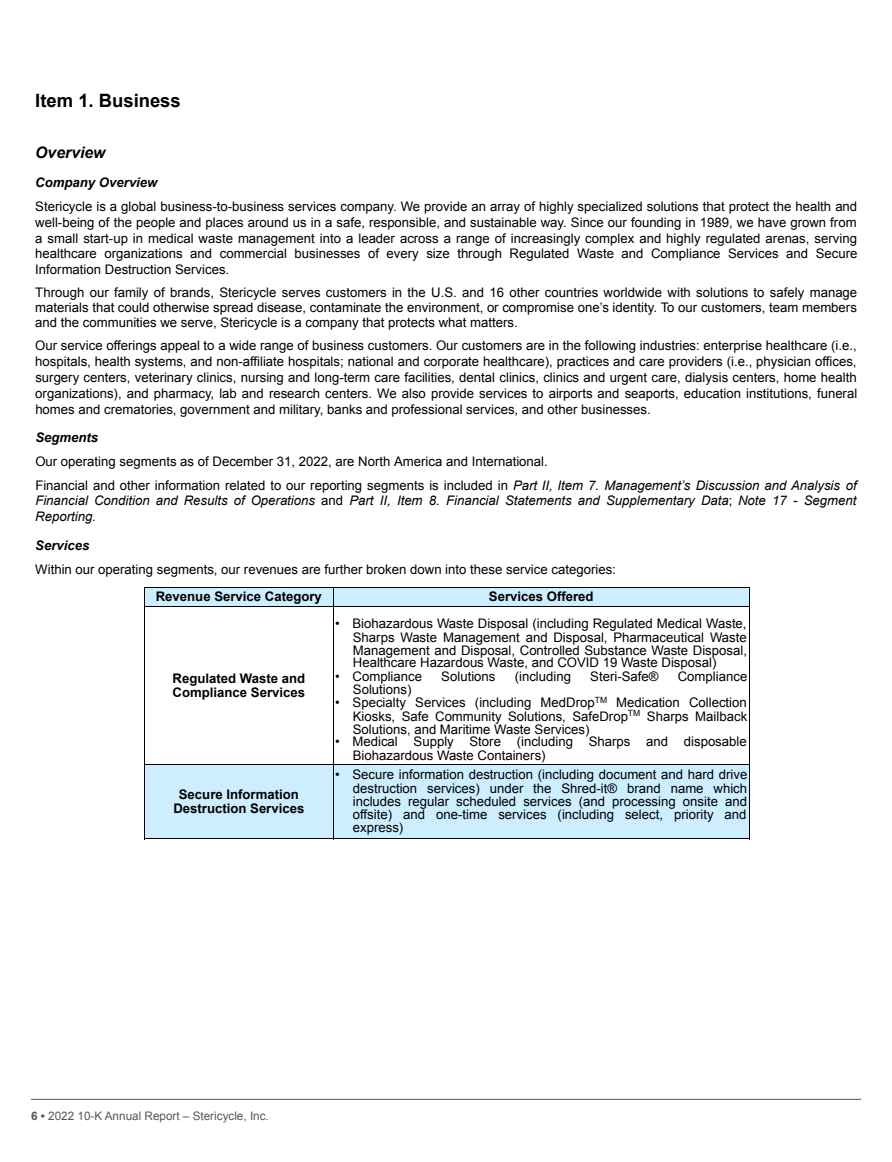
<style>
.page{position:relative;width:892px;height:1162px;background:#fff}
.page>*{position:absolute;margin:0;border:0;box-sizing:border-box;transform-origin:0 0}
.t1{font:700 18.45px "Arial";color:#000}
.t2{font:italic 700 15.75px "Arial";color:#000}
.t3{font:13.2px/15.8px "Arial";color:#000}
.t4{font:italic 13.2px/15.8px "Arial";color:#000}
.t5{font:700 13.2px/13.8px "Arial";color:#000}
.t6{font:11.7px "Arial";color:#57585a}
.t7{font:8.55px "Arial";color:#000}
.s1{font-weight:700;font-style:italic}
.s2{font-style:italic}
.s3{font-style:normal}
.s4{font-weight:700}
</style>
<div class="page">
<hr style="left:31px;top:1098px;width:829px;height:1px;background:#57585a">
<div style="left:144px;top:587px;width:188px;height:19px;background:#cef"></div>
<div style="left:332px;top:587px;width:416px;height:19px;background:#cef"></div>
<div style="left:144px;top:764px;width:188px;height:74px;background:#cef"></div>
<div style="left:332px;top:764px;width:416px;height:74px;background:#cef"></div>
<hr style="left:332px;top:838px;width:417px;height:1px;background:#000">
<hr style="left:748px;top:764px;width:1px;height:75px;background:#000">
<hr style="left:144px;top:838px;width:189px;height:1px;background:#000">
<hr style="left:144px;top:764px;width:1px;height:75px;background:#000">
<hr style="left:332px;top:764px;width:1px;height:75px;background:#000">
<hr style="left:332px;top:764px;width:417px;height:1px;background:#000">
<hr style="left:748px;top:606px;width:1px;height:159px;background:#000">
<hr style="left:144px;top:764px;width:189px;height:1px;background:#000">
<hr style="left:144px;top:606px;width:1px;height:159px;background:#000">
<hr style="left:332px;top:606px;width:1px;height:159px;background:#000">
<hr style="left:332px;top:606px;width:417px;height:1px;background:#000">
<hr style="left:144px;top:606px;width:189px;height:1px;background:#000">
<svg style="left:745px;top:587px;width:4px;height:19px"></svg>
<hr style="left:335px;top:587px;width:410px;height:1px;background:#000">
<svg style="left:329px;top:587px;width:6px;height:19px"></svg>
<hr style="left:146px;top:587px;width:183px;height:1px;background:#000">
<svg style="left:144px;top:587px;width:2px;height:19px"></svg>
<p class="t1" style="left:35px;top:89px;width:147px">Item 1. Business</p>
<p class="t2" style="left:35px;top:142px;width:72px">Overview</p>
<p class="t3" style="left:35px;top:171px;width:823px;line-height:23.7px"><span class="s1">Company Overview<br></span>Stericycle is a global business-to-business services company. We provide an array of highly specialized solutions that protect the health and</p>
<p class="t3" style="left:35px;top:214px;width:823px;text-align:justify">well-being of the people and places around us in a safe, responsible, and sustainable way. Since our founding in 1989, we have grown from a small start-up in medical waste management into a leader across a range of increasingly complex and highly regulated arenas, serving healthcare organizations and commercial businesses of every size through Regulated Waste and Compliance Services and Secure Information Destruction Services.</p>
<p class="t3" style="left:35px;top:285px;width:823px;line-height:14.9px;text-align:justify">Through our family of brands, Stericycle serves customers in the U.S. and 16 other countries worldwide with solutions to safely manage materials that could otherwise spread disease, contaminate the environment, or compromise one’s identity. To our customers, team members and the communities we serve, Stericycle is a company that protects what matters.</p>
<p class="t3" style="left:35px;top:338px;width:823px;text-align:justify">Our service offerings appeal to a wide range of business customers. Our customers are in the following industries: enterprise healthcare (i.e., hospitals, health systems, and non-affiliate hospitals; national and corporate healthcare), practices and care providers (i.e., physician offices, surgery centers, veterinary clinics, nursing and long-term care facilities, dental clinics, clinics and urgent care, dialysis centers, home health organizations), and pharmacy, lab and research centers. We also provide services to airports and seaports, education institutions, funeral homes and crematories, government and military, banks and professional services, and other businesses.</p>
<p class="t3" style="left:35px;top:425px;width:822px;line-height:23.7px"><span class="s1">Segments<br></span>Our operating segments as of December 31, 2022, are North America and International.<br>Financial and other information related to our reporting segments is included in <span class="s2">Part II, Item 7. Management’s Discussion and Analysis of</span></p>
<p class="t4" style="left:35px;top:493px;width:822px">Financial Condition and Results of Operations <span class="s3">and</span> Part II, Item 8. Financial Statements and Supplementary Data<span class="s3">;</span> Note 17 - Segment<br>Reporting.</p>
<p class="t3" style="left:35px;top:533px;width:581px;line-height:23.7px"><span class="s1">Services<br></span>Within our operating segments, our revenues are further broken down into these service categories:</p>
<p class="t5" style="left:156px;top:590px;width:168px">Revenue Service Category</p>
<p class="t5" style="left:488px;top:590px;width:106px">Services Offered</p>
<p class="t5" style="left:172px;top:672px;width:134px">Regulated Waste and<br>Compliance Services</p>
<p class="t5" style="left:173px;top:787px;width:132px;text-align:center">Secure Information<br>Destruction Services</p>
<p class="t3" style="left:352px;top:616px;width:395px;line-height:13.2px;text-align:justify;text-indent:-18px">• Biohazardous Waste Disposal (including Regulated Medical Waste, Sharps Waste Management and Disposal, Pharmaceutical Waste Management and Disposal, Controlled Substance Waste Disposal, Healthcare Hazardous Waste, and COVID 19 Waste Disposal)</p>
<p class="t3" style="left:335px;top:668px;width:88px">• Compliance</p>
<p class="t3" style="left:441px;top:668px;width:56px">Solutions</p>
<p class="t3" style="left:514px;top:668px;width:58px">(including</p>
<p class="t3" style="left:590px;top:668px;width:70px">Steri-Safe®</p>
<p class="t3" style="left:677px;top:668px;width:71px">Compliance</p>
<p class="t3" style="left:353px;top:681px;width:60px">Solutions)</p>
<p class="t3" style="left:335px;top:694px;width:261px">• Specialty Services (including MedDrop</p>
<p class="t7" style="left:594px;top:694px;width:14px">TM</p>
<p class="t3" style="left:352px;top:695px;width:395px;line-height:13.8px;text-indent:263px">Medication Collection<br>Kiosks, Safe Community Solutions, SafeDrop</p>
<p class="t7" style="left:627px;top:707px;width:14px">TM</p>
<p class="t3" style="left:646px;top:708px;width:102px">Sharps Mailback</p>
<p class="t3" style="left:352px;top:721px;width:238px">Solutions, and Maritime Waste Services)</p>
<p class="t3" style="left:352px;top:734px;width:395px;line-height:13.8px;text-indent:-18px">• Medical Supply Store (including Sharps and disposable<br>Biohazardous Waste Containers)</p>
<p class="t3" style="left:352px;top:767px;width:396px;line-height:13.4px;text-align:justify;text-indent:-18px">• Secure information destruction (including document and hard drive destruction services) under the Shred-it® brand name which includes regular scheduled services (and processing onsite and offsite) and one-time services (including select, priority and express)</p>
<p class="t6" style="left:31px;top:1108px;width:239px"><span class="s4">6 •</span> 2022 10-K Annual Report – Stericycle, Inc.</p>
</div>
